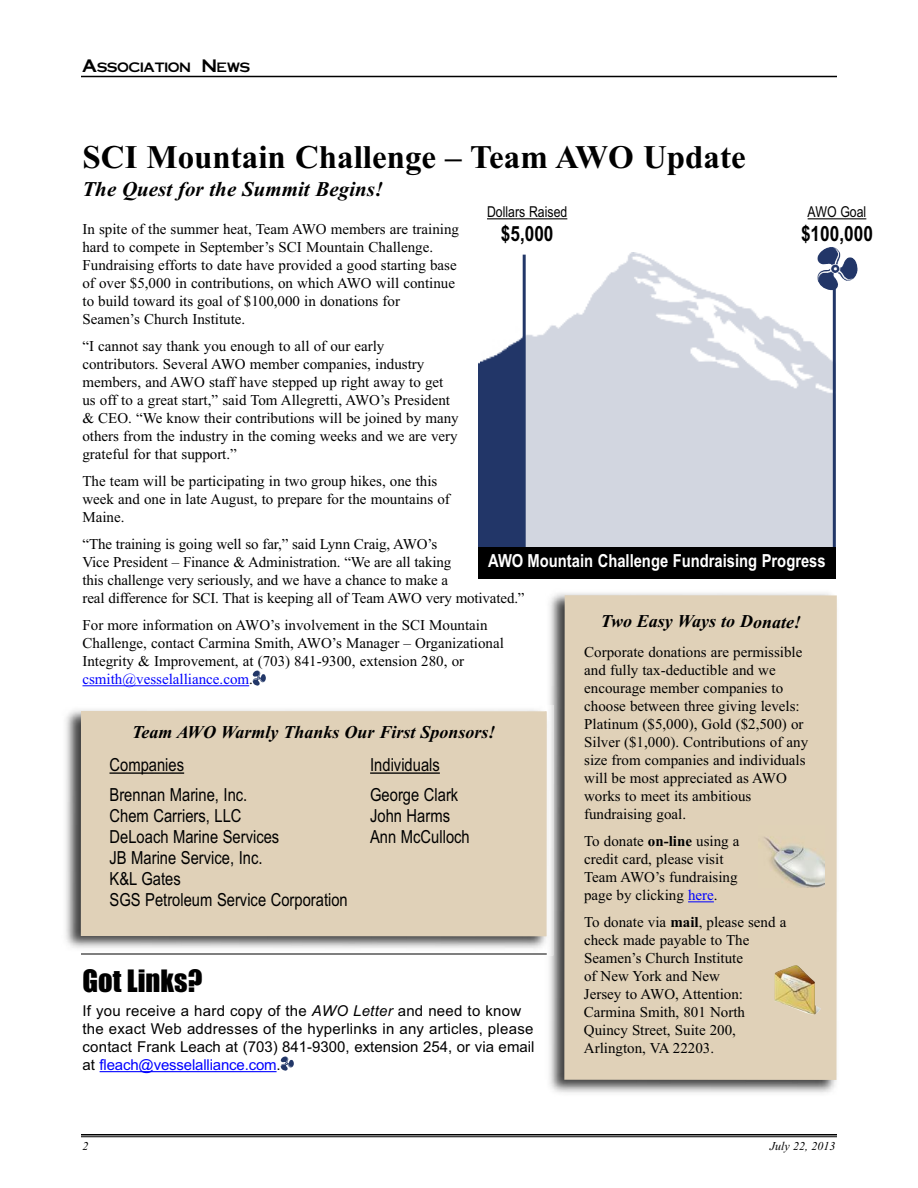
<style>
.page{position:relative;width:918px;height:1188px;background:#fff}
.page>*{position:absolute;margin:0;border:0;box-sizing:border-box;transform-origin:0 0}
.t1{font:700 33px "Times New Roman";color:#000}
.t2{font:28.5px "Impact";color:#000}
.t3{font:italic 700 21px "Times New Roman";color:#000}
.t4{font:700 21px "Arial Narrow";color:#000}
.t5{font:18px/21px "Arial Narrow";color:#000}
.t6{font:italic 700 18px "Times New Roman";color:#000}
.t7{font:700 18px "Arial Narrow";color:#fff}
.t8{font:15px/18px "Times New Roman";color:#000}
.t9{font:15px/18px "Arial";letter-spacing:.015em;color:#000}
.t10{font:15px "Arial Narrow";color:#000}
.t11{font:13.5px "Cornerstone";color:#000}
.t12{font:italic 12px "Times New Roman";color:#000}
.s1{font-size:18px}
.s2{color:#00f}
.s3{font-weight:700}
.s4{font-style:italic}
</style>
<div class="page">
<hr style="left:82px;top:685px;width:167px;height:1px;background:#00f">
<hr style="left:81px;top:76px;width:756px;height:1px;background:#000">
<hr style="left:81px;top:1134px;width:756px;height:2px;background:#000">
<hr style="left:81px;top:1136px;width:756px;height:1px;background:#000">
<img style="left:65px;top:709px;width:480px;height:245px">
<div style="left:81px;top:711px;width:466px;height:225px;background:#e0d1b8"></div>
<img style="left:252px;top:671px;width:14px;height:14px">
<hr style="left:110px;top:772px;width:74px;height:2px;background:#000">
<hr style="left:370px;top:772px;width:70px;height:2px;background:#000">
<img style="left:549px;top:593px;width:287px;height:500px">
<img style="left:545px;top:705px;width:8px;height:250px">
<img style="left:545px;top:711px;width:2px;height:225px">
<div style="left:564px;top:595px;width:273px;height:485px;background:#e0d1b8"></div>
<svg style="left:688px;top:901px;width:26px;height:1px"></svg>
<img style="left:764px;top:837px;width:60px;height:51px">
<img style="left:775px;top:965px;width:46px;height:50px">
<hr style="left:100px;top:1071px;width:177px;height:1px;background:#00f">
<hr style="left:81px;top:954px;width:466px;height:1px;background:#000">
<img style="left:280px;top:1056px;width:14px;height:15px">
<img style="left:479px;top:252px;width:354px;height:295px">
<hr style="left:808px;top:218px;width:58px;height:1px;background:#000">
<hr style="left:487px;top:218px;width:80px;height:1px;background:#000">
<img style="left:817px;top:247px;width:41px;height:43px">
<hr style="left:523px;top:255px;width:3px;height:293px;background:#223768">
<hr style="left:833px;top:279px;width:3px;height:269px;background:#223768">
<div style="left:478px;top:547px;width:357px;height:31px;background:#000"></div>
<p class="t11" style="left:82px;top:60px;width:169px"><span class="s1">A</span>SSOCIATION <span class="s1">N</span>EWS</p>
<h1 class="t1" style="left:82px;top:138px;width:665px">SCI Mountain Challenge – Team AWO Update</h1>
<h3 class="t3" style="left:82px;top:177px;width:302px">The Quest for the Summit Begins!</h3>
<p class="t10" style="left:808px;top:203px;width:60px">AWO Goal</p>
<h3 class="t4" style="left:801px;top:221px;width:73px">$100,000</h3>
<p class="t10" style="left:487px;top:203px;width:82px">Dollars Raised</p>
<h3 class="t4" style="left:501px;top:221px;width:54px">$5,000</h3>
<p class="t8" style="left:82px;top:220px;width:378px">In spite of the summer heat, Team AWO members are training hard to compete in September’s SCI Mountain Challenge.<br>Fundraising efforts to date have provided a good starting base of over $5,000 in contributions, on which AWO will continue to build toward its goal of $100,000 in donations for Seamen’s Church Institute.</p>
<p class="t8" style="left:82px;top:337px;width:378px">“I cannot say thank you enough to all of our early contributors. Several AWO member companies, industry members, and AWO staff have stepped up right away to get us off to a great start,” said Tom Allegretti, AWO’s President &amp; CEO. “We know their contributions will be joined by many others from the industry in the coming weeks and we are very grateful for that support.”</p>
<p class="t8" style="left:82px;top:472px;width:369px">The team will be participating in two group hikes, one this week and one in late August, to prepare for the mountains of<br>Maine.</p>
<p class="t8" style="left:82px;top:535px;width:444px">“The training is going well so far,” said Lynn Craig, AWO’s<br>Vice President – Finance &amp; Administration. “We are all taking<br>this challenge very seriously, and we have a chance to make a<br>real difference for SCI. That is keeping all of Team AWO very motivated.”</p>
<p class="t8" style="left:82px;top:616px;width:423px">For more information on AWO’s involvement in the SCI Mountain Challenge, contact Carmina Smith, AWO’s Manager – Organizational Integrity &amp; Improvement, at (703) 841-9300, extension 280, or <span class="s2">csmith@vesselalliance.com</span>.</p>
<p class="t7" style="left:488px;top:551px;width:339px">AWO Mountain Challenge Fundraising Progress</p>
<p class="t6" style="left:601px;top:611px;width:202px">Two Easy Ways to Donate!</p>
<p class="t8" style="left:584px;top:643px;width:226px">Corporate donations are permissible and fully tax-deductible and we encourage member companies to choose between three giving levels:<br>Platinum ($5,000), Gold ($2,500) or<br>Silver ($1,000). Contributions of any size from companies and individuals will be most appreciated as AWO works to meet its ambitious fundraising goal.</p>
<p class="t8" style="left:584px;top:832px;width:157px">To donate <span class="s3">on-line</span> using a credit card, please visit<br>Team AWO’s fundraising page by clicking <span class="s2">here</span>.</p>
<p class="t8" style="left:584px;top:913px;width:204px">To donate via <span class="s3">mail</span>, please send a check made payable to The<br>Seamen’s Church Institute<br>of New York and New<br>Jersey to AWO, Attention:<br>Carmina Smith, 801 North<br>Quincy Street, Suite 200,<br>Arlington, VA 22203.</p>
<p class="t6" style="left:132px;top:721px;width:365px">Team AWO Warmly Thanks Our First Sponsors!</p>
<p class="t5" style="left:110px;top:750px;width:139px;line-height:30px">Companies<br>Brennan Marine, Inc.</p>
<p class="t5" style="left:110px;top:805px;width:240px">Chem Carriers, LLC<br>DeLoach Marine Services<br>JB Marine Service, Inc.<br>K&amp;L Gates<br>SGS Petroleum Service Corporation</p>
<p class="t5" style="left:370px;top:750px;width:90px;line-height:30px">Individuals<br>George Clark</p>
<p class="t5" style="left:370px;top:805px;width:101px">John Harms<br>Ann McCulloch</p>
<h2 class="t2" style="left:82px;top:965px;width:122px">Got Links?</h2>
<p class="t9" style="left:82px;top:1002px;width:454px">If you receive a hard copy of the <span class="s4">AWO Letter</span> and need to know the exact Web addresses of the hyperlinks in any articles, please contact Frank Leach at (703) 841-9300, extension 254, or via email at <span class="s2">fleach@vesselalliance.com</span>.</p>
<p class="t12" style="left:82px;top:1139px;width:7px">2</p>
<p class="t12" style="left:770px;top:1139px;width:67px">July 22, 2013</p>
</div>
